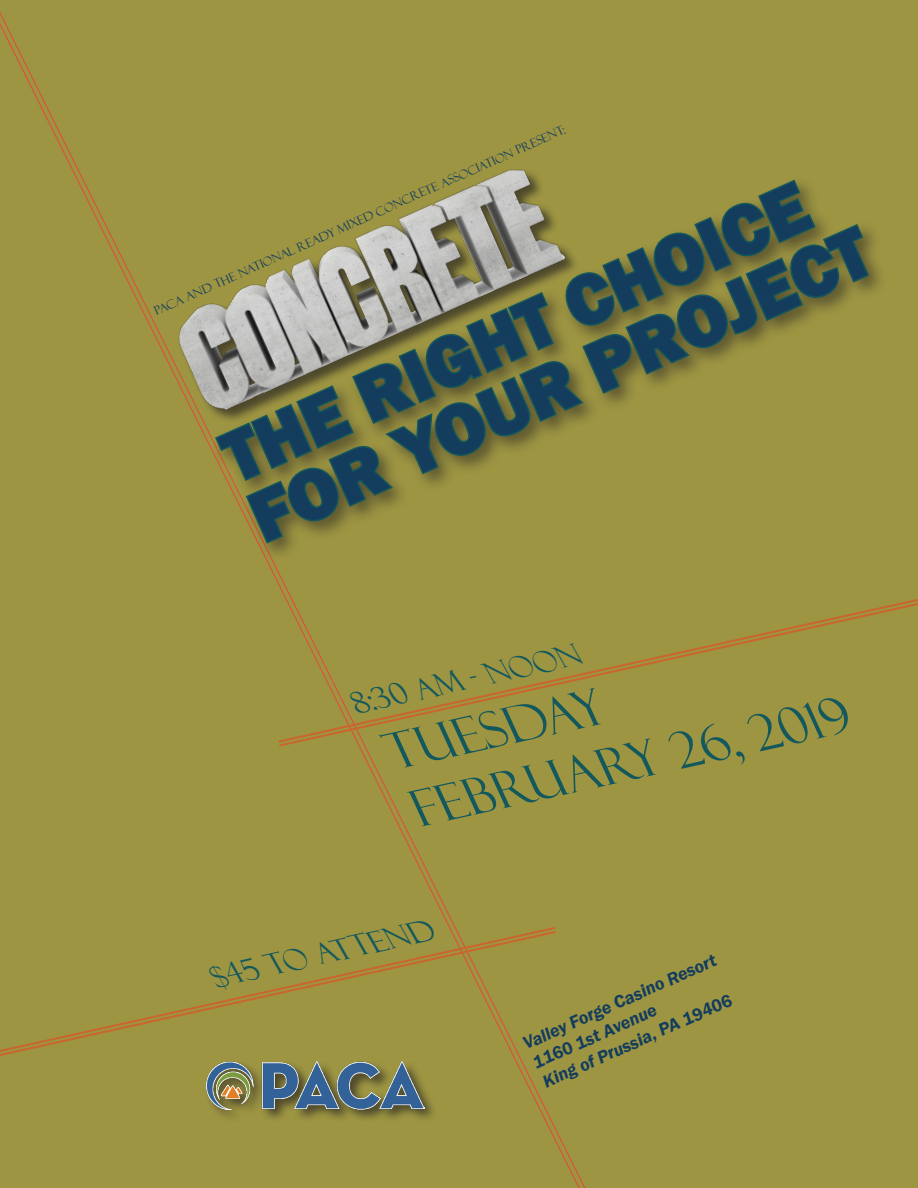
<style>
.page{position:relative;width:918px;height:1188px;background:#9d9542}
.page>*{position:absolute;margin:0;border:0;box-sizing:border-box;transform-origin:0 0}
.t1{font:800 73.5px "Franklin Gothic";color:#143d5d}
.t2{font:italic 51px "Felix Titling";color:#13585d}
.t3{font:italic 30px "Felix Titling";color:#13585d}
.t4{font:italic 600 18px/21.6px "Franklin Gothic";color:#143d5d}
.t5{font:12px "Felix Titling";color:#143d5d}
</style>
<div class="page">
<img style="left:153px;top:169px;width:382px;height:261px">
<div style="left:211px;top:176px;width:678px;height:387px;background:#9d9542"></div>
<svg style="left:213px;top:178px;width:658px;height:368px"></svg>
<svg style="left:278px;top:596px;width:640px;height:152px"></svg>
<svg style="left:0;top:929px;width:556px;height:152px"></svg>
<div style="left:204px;top:1060px;width:234px;height:63px;background:#231f20;opacity:.65"></div>
<img style="left:206px;top:1061px;width:219px;height:48px">
<p class="t5" style="left:152px;top:305px;width:450px;rotate:-24deg">PACA AND THE NATIONAL READY MIXED CONCRETE ASSOCIATION PRESENT:</p>
<p class="t1" style="left:208px;top:417px;width:634px;rotate:-24deg">THE RIGHT CHOICE</p>
<p class="t1" style="left:234px;top:477px;width:672px;rotate:-24deg">FOR YOUR PROJECT</p>
<p class="t3" style="left:351px;top:688px;width:236px;rotate:-13deg">8:30 AM - Noon</p>
<p class="t2" style="left:384px;top:723px;width:223px;rotate:-12deg">TUESDAY</p>
<p class="t2" style="left:410px;top:779px;width:449px;rotate:-12deg">FEBRUARY 26, 2019</p>
<p class="t3" style="left:211px;top:961px;width:229px;rotate:-13deg">$45 to attend</p>
<p class="t4" style="left:520px;top:1034px;width:211px;rotate:-24deg">Valley Forge Casino Resort<br>1160 1st Avenue</p>
<p class="t4" style="left:540px;top:1073px;width:207px;rotate:-24deg">King of Prussia, PA 19406</p>
</div>
